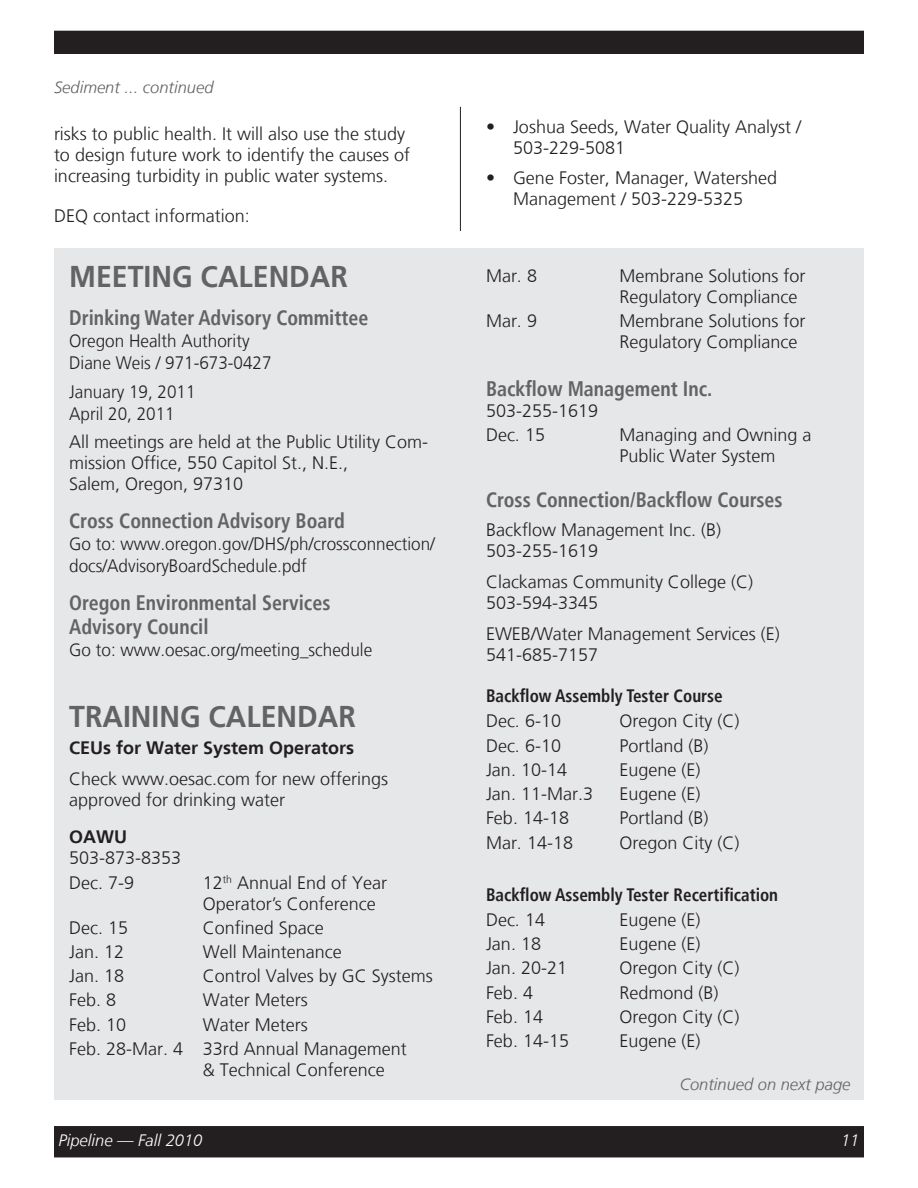
<style>
.page{position:relative;width:918px;height:1188px;background:#fff}
.page>*{position:absolute;margin:0;border:0;box-sizing:border-box;transform-origin:0 0}
.head{font:700 30px "Frutiger LT";color:#636366;scale:.95 1}
.sub_1{font:700 condensed 21px/24px "Frutiger LT";color:#636366;scale:.95 1}
.body{font:700 condensed 21px "Frutiger LT";color:#636366;scale:.95 1}
.body-2{font:300 18px/21px "Frutiger LT";color:#231f20}
.sub_1-2{font:300 18px/22.2px "Frutiger LT";color:#231f20;scale:.95 1}
.bullet{font:300 18px/21px "Frutiger LT";color:#231f20}
.sub_1-3{font:300 18px/21px "Frutiger LT";color:#231f20}
.sub_2{font:700 condensed 18px "Frutiger LT";color:#231f20;scale:.95 1}
.body-3{font:700 18px "Frutiger LT";color:#231f20}
.caption_right{font:italic 300 16.5px "Frutiger LT";color:#636366}
.caption_reverse_left{font:italic 300 16.5px "Frutiger LT";color:#fff}
.Caption_reverse_righ{font:italic 300 16.5px "Frutiger LT";color:#fff}
.s1{font-weight:700}
</style>
<div class="page">
<div style="left:54px;top:249px;width:810px;height:851px;background:#e6e7e9"></div>
<div style="left:55px;top:1127px;width:808px;height:30px;background:#231f20"></div>
<div style="left:54px;top:1126px;width:810px;height:31px;border:2px solid #231f20"></div>
<div style="left:55px;top:31px;width:808px;height:22px;background:#231f20"></div>
<div style="left:54px;top:31px;width:810px;height:23px;border:2px solid #231f20"></div>
<hr style="left:460px;top:107px;width:1px;height:124px;background:#231f20">
<p class="caption_right" style="left:54px;top:78px;width:161px">Sediment ... continued</p>
<p class="body-2" style="left:54px;top:123px;width:358px">risks to public health. It will also use the study to design future work to identify the causes of increasing turbidity in public water systems.</p>
<p class="body-2" style="left:54px;top:205px;width:198px">DEQ contact information:</p>
<p class="head" style="left:69px;top:259px;width:19px">MEETING</p>
<p class="head" style="left:201px;top:259px;width:136px">CALEN DAR</p>
<p class="sub_1" style="left:69px;top:306px;width:317px">Drinking Water Advisory Committee</p>
<p class="sub_1-2" style="left:69px;top:330px;width:192px">Oregon Health Authority</p>
<p class="sub_1-2" style="left:69px;top:352px;width:215px">Diane Weis / 971-673-0427</p>
<p class="sub_1-2" style="left:69px;top:381px;width:135px">January 19, 2011</p>
<p class="sub_1-2" style="left:69px;top:403px;width:113px">April 20, 2011</p>
<p class="sub_1-3" style="left:69px;top:432px;width:361px">All meetings are held at the Public Utility Com&shy;mission Office, 550 Capitol St., N.E.,<br>Salem, Oregon, 97310</p>
<p class="sub_1" style="left:69px;top:508px;width:292px">Cross Connection Advisory Board</p>
<p class="sub_1-2" style="left:69px;top:533px;width:387px">Go to: www.oregon.gov/DHS/ph/crossconnection/ docs/AdvisoryBoardSchedule.pdf</p>
<p class="sub_1" style="left:69px;top:590px;width:277px">Oregon Environmental Services<br>Advisory Council</p>
<p class="sub_1-2" style="left:69px;top:639px;width:321px">Go to: www.oesac.org/meeting_schedule</p>
<p class="head" style="left:69px;top:699px;width:19px">TRAINING</p>
<p class="head" style="left:209px;top:699px;width:136px">CALEN DAR</p>
<p class="body-3" style="left:69px;top:737px;width:287px">CEUs for Water System Operators</p>
<p class="body-2" style="left:69px;top:768px;width:321px">Check www.oesac.com for new offerings approved for drinking water</p>
<p class="body-2" style="left:69px;top:827px;width:114px"><span class="s1">OAWU<br></span>503-873-8353</p>
<p class="body-2" style="left:69px;top:872px;width:67px">Dec. 7-9</p>
<p class="body-2" style="left:203px;top:872px;width:186px">12<sup>th</sup> Annual End of Year<br>Operator’s Conference</p>
<p class="body-2" style="left:69px;top:917px;width:61px">Dec. 15</p>
<p class="body-2" style="left:203px;top:917px;width:123px">Confined Space</p>
<p class="body-2" style="left:69px;top:942px;width:57px">Jan. 12</p>
<p class="body-2" style="left:203px;top:942px;width:140px">Well Maintenance</p>
<p class="body-2" style="left:69px;top:966px;width:57px">Jan. 18</p>
<p class="body-2" style="left:203px;top:966px;width:232px">Control Valves by GC Systems</p>
<p class="body-2" style="left:69px;top:990px;width:49px">Feb. 8</p>
<p class="body-2" style="left:203px;top:990px;width:106px">Water Meters</p>
<p class="body-2" style="left:69px;top:1014px;width:59px">Feb. 10</p>
<p class="body-2" style="left:203px;top:1014px;width:106px">Water Meters</p>
<p class="body-2" style="left:203px;top:1039px;width:206px;text-indent:-134px">Feb. 28-Mar. 4 33rd Annual Management &amp; Technical Conference</p>
<p class="bullet" style="left:513px;top:117px;width:290px;text-indent:-27px">• Joshua Seeds, Water Quality Analyst /<br>503-229-5081</p>
<p class="bullet" style="left:486px;top:168px;width:293px;text-align:center">• Gene Foster, Manager, Watershed<br>Management / 503-229-5325</p>
<p class="body-2" style="left:486px;top:265px;width:53px">Mar. 8</p>
<p class="body-2" style="left:620px;top:265px;width:188px">Membrane Solutions for<br>Regulatory Compliance</p>
<p class="body-2" style="left:486px;top:310px;width:53px">Mar. 9</p>
<p class="body-2" style="left:620px;top:310px;width:188px">Membrane Solutions for<br>Regulatory Compliance</p>
<p class="body" style="left:486px;top:376px;width:240px">Backflow Management Inc.</p>
<p class="body-2" style="left:486px;top:401px;width:114px">503-255-1619</p>
<p class="body-2" style="left:486px;top:425px;width:61px">Dec. 15</p>
<p class="body-2" style="left:620px;top:425px;width:194px">Managing and Owning a<br>Public Water System</p>
<p class="sub_1" style="left:486px;top:488px;width:314px">Cross Connection/Backflow Courses</p>
<p class="body-2" style="left:486px;top:519px;width:237px">Backflow Management Inc. (B)<br>503-255-1619</p>
<p class="body-2" style="left:486px;top:571px;width:269px">Clackamas Community College (C)<br>503-594-3345</p>
<p class="body-2" style="left:486px;top:623px;width:295px">EWEB/Water Management Services (E)<br>541-685-7157</p>
<p class="sub_2" style="left:486px;top:685px;width:251px">Backflow Assembly Tester Course</p>
<p class="body-2" style="left:486px;top:711px;width:77px">Dec. 6-10</p>
<p class="body-2" style="left:620px;top:711px;width:122px">Oregon City (C)</p>
<p class="body-2" style="left:486px;top:735px;width:77px">Dec. 6-10</p>
<p class="body-2" style="left:620px;top:735px;width:91px">Portland (B)</p>
<p class="body-2" style="left:486px;top:759px;width:83px">Jan. 10-14</p>
<p class="body-2" style="left:620px;top:759px;width:83px">Eugene (E)</p>
<p class="body-2" style="left:486px;top:784px;width:109px">Jan. 11-Mar.3</p>
<p class="body-2" style="left:620px;top:784px;width:83px">Eugene (E)</p>
<p class="body-2" style="left:486px;top:808px;width:85px">Feb. 14-18</p>
<p class="body-2" style="left:620px;top:808px;width:91px">Portland (B)</p>
<p class="body-2" style="left:486px;top:832px;width:89px">Mar. 14-18</p>
<p class="body-2" style="left:620px;top:832px;width:122px">Oregon City (C)</p>
<p class="sub_2" style="left:486px;top:884px;width:309px">Backflow Assembly Tester Recertification</p>
<p class="body-2" style="left:486px;top:909px;width:61px">Dec. 14</p>
<p class="body-2" style="left:620px;top:909px;width:83px">Eugene (E)</p>
<p class="body-2" style="left:486px;top:934px;width:57px">Jan. 18</p>
<p class="body-2" style="left:620px;top:934px;width:83px">Eugene (E)</p>
<p class="body-2" style="left:486px;top:958px;width:83px">Jan. 20-21</p>
<p class="body-2" style="left:620px;top:958px;width:122px">Oregon City (C)</p>
<p class="body-2" style="left:486px;top:982px;width:49px">Feb. 4</p>
<p class="body-2" style="left:620px;top:982px;width:101px">Redmond (B)</p>
<p class="body-2" style="left:486px;top:1006px;width:59px">Feb. 14</p>
<p class="body-2" style="left:620px;top:1006px;width:122px">Oregon City (C)</p>
<p class="body-2" style="left:486px;top:1031px;width:85px">Feb. 14-15</p>
<p class="body-2" style="left:620px;top:1031px;width:83px">Eugene (E)</p>
<p class="caption_right" style="left:680px;top:1075px;width:172px">Continued on next page</p>
<p class="caption_reverse_left" style="left:58px;top:1131px;width:145px">Pipeline — Fall 2010</p>
<p class="Caption_reverse_righ" style="left:841px;top:1131px;width:20px">11</p>
</div>
